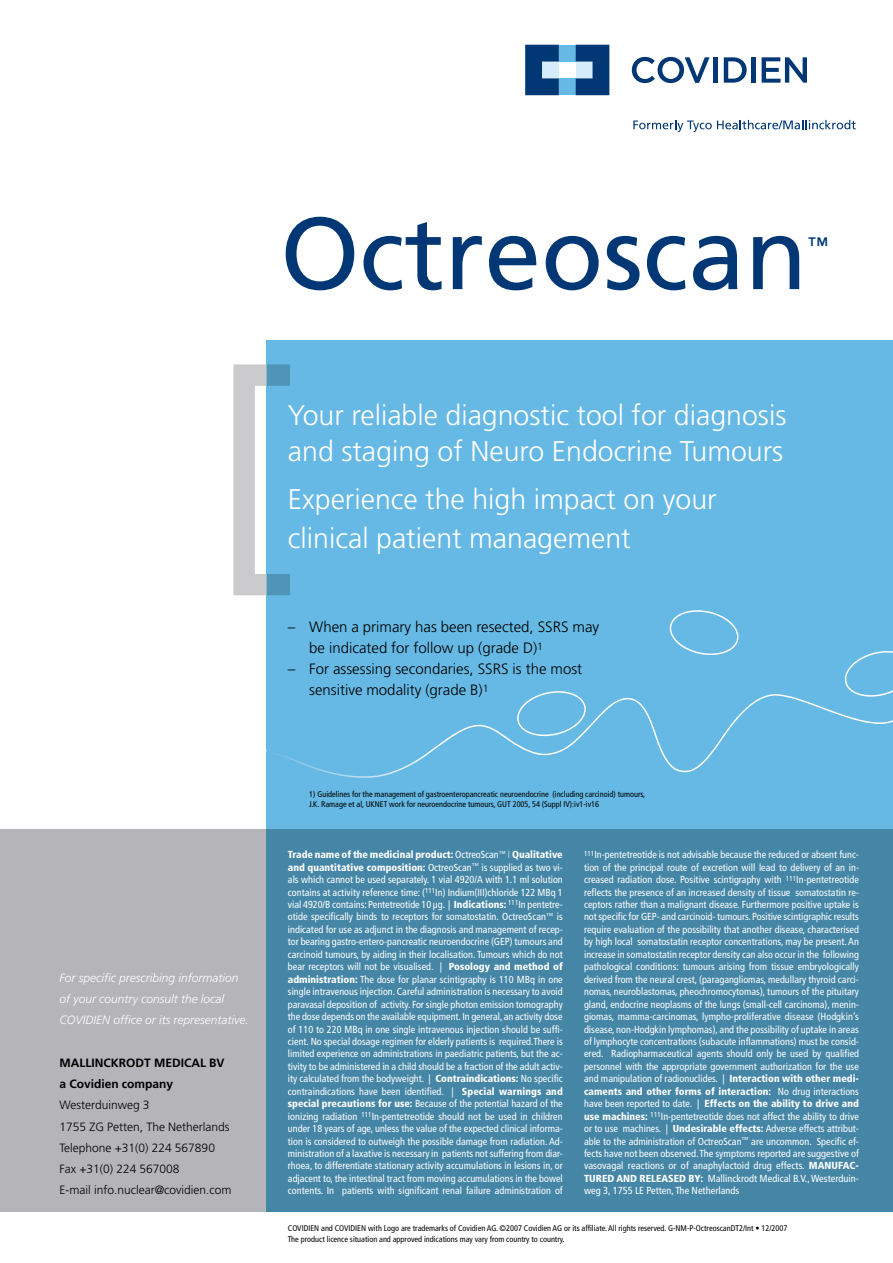
<style>
.page{position:relative;width:893px;height:1263px;background:#fff}
.page>*{position:absolute;margin:0;border:0;box-sizing:border-box;transform-origin:0 0}
.t1{font:102px "Frutiger LT Std";color:#003774}
.t2{font:300 28.5px/36px "Frutiger LT Std";color:#fff}
.t3{font:21px "Frutiger LT Std";color:#003774}
.t4{font:300 15px/21px "Frutiger LT Std";color:#000}
.t5{font:300 12px/21.3px "Frutiger LT Std";color:#000}
.t6{font:italic 300 12px/21.3px "Frutiger LT Std";color:#fff}
.t7{font:700 12px/21.3px "Frutiger LT Std";color:#000}
.t8{font:condensed 10.2px/12.5px "Frutiger LT Std";color:#fff;text-align:justify}
.t9{font:condensed 8.25px/10.5px "Frutiger LT Std";color:#000}
.s1{font-weight:900}
</style>
<div class="page">
<div style="left:267px;top:340px;width:626px;height:872px;background:#65b9e4"></div>
<svg style="left:632px;top:57px;width:78px;height:26px"></svg>
<div style="left:713px;top:57px;width:5px;height:26px;background:#003774"></div>
<svg style="left:724px;top:57px;width:23px;height:26px"></svg>
<div style="left:751px;top:57px;width:5px;height:26px;background:#003774"></div>
<svg style="left:762px;top:57px;width:45px;height:26px"></svg>
<div style="left:559px;top:45px;width:17px;height:17px;background:#65b9e4"></div>
<div style="left:559px;top:78px;width:17px;height:17px;background:#65b9e4"></div>
<svg style="left:525px;top:45px;width:34px;height:50px;background:#25578b"></svg>
<svg style="left:576px;top:45px;width:33px;height:50px;background:#24558a"></svg>
<svg style="left:633px;top:120px;width:223px;height:12px"></svg>
<div style="left:0;top:829px;width:267px;height:383px;background:#b5b5b9"></div>
<div style="left:267px;top:829px;width:626px;height:383px;background:#4586a6"></div>
<svg style="left:233px;top:364px;width:57px;height:231px"></svg>
<svg style="left:275px;top:610px;width:618px;height:168px"></svg>
<h1 class="t1" style="left:280px;top:194px;width:529px">Octreoscan</h1>
<h3 class="t3" style="left:807px;top:232px;width:22px">™</h3>
<p class="t6" style="left:60px;top:967px;width:191px">For specific prescribing information of your country consult the local<br>COVIDIEN office or its representative.</p>
<p class="t7" style="left:60px;top:1052px;width:167px">MALLINCKRODT MEDICAL BV a Covidien company</p>
<p class="t5" style="left:60px;top:1095px;width:174px">Westerduinweg 3<br>1755 ZG Petten, The Netherlands<br>Telephone +31(0) 224 567890<br>Fax +31(0) 224 567008<br>E-mail info.nuclear@covidien.com</p>
<h2 class="t2" style="left:288px;top:398px;width:500px">Your reliable diagnostic tool for diagnosis and staging of Neuro Endocrine Tumours</h2>
<h2 class="t2" style="left:288px;top:480px;width:430px;line-height:39px">Experience the high impact on your clinical patient management</h2>
<h3 class="t4" style="left:309px;top:617px;width:291px;text-indent:-21px">– When a primary has been resected, SSRS may be indicated for follow up (grade D)<sup>1</sup></h3>
<h3 class="t4" style="left:309px;top:659px;width:274px;text-indent:-21px">– For assessing secondaries, SSRS is the most sensitive modality (grade B)<sup>1</sup></h3>
<p class="t9" style="left:309px;top:789px;width:337px">1) Guidelines for the management of gastroenteropancreatic neuroendocrine (including carcinoid) tumours,<br>J.K. Ramage et al, UKNET work for neuroendocrine tumours, GUT 2005, 54 (Suppl IV):iv1-iv16</p>
<p class="t8" style="left:288px;top:848px;width:276px"><span class="s1">Trade name of the medicinal product:</span> OctreoScan<sup>™</sup> <sup>|</sup> <span class="s1">Qualitative and quantitative composition:</span> Octreo Scan<sup>™</sup> is supplied as two vi&shy;als which cannot be used separately. 1 vial 4920/A with 1.1 ml solution contains at activity reference time: (<sup>111</sup>In) Indium(III)chloride 122 MBq 1 vial 4920/B contains: Pentetreotide 10 µg. | <span class="s1">Indications:</span> <sup>111</sup>In pentetre&shy;otide specifically binds to receptors for somatostatin. OctreoScan<sup>™</sup> is indicated for use as adjunct in the diagnosis and management of recep&shy;tor bearing gastro-entero-pancreatic neuroendocrine (GEP) tumours and carcinoid tumours, by aiding in their localisation. Tumours which do not bear receptors will not be visualised. | <span class="s1">Posology and method of administration:</span> The dose for planar scintigraphy is 110 MBq in one single intravenous injection. Careful administration is necessary to avoid paravasal deposition of activity. For single photon emission tomography the dose depends on the available equipment. In general, an activity dose of 110 to 220 MBq in one single intravenous injection should be suffi&shy;cient. No special dosage regimen for elderly patients is required.There is limited experience on administrations in pae diatric patients, but the ac&shy;tivity to be administered in a child should be a fraction of the adult activ&shy;ity calculated from the bodyweight. | <span class="s1">Contraindications:</span> No specific contra indications have been identified. | <span class="s1">Special warnings and special precautions for use:</span> Because of the potential hazard of the ionizing radiation <sup>111</sup>In-pentetreotide should not be used in children under 18 years of age, unless the value of the expected clinical informa&shy;tion is considered to outweigh the possible damage from radiation. Ad&shy;ministration of a laxative is necessary in patients not suffering from diar&shy;rhoea, to differentiate stationary activity accumulations in lesions in, or adjacent to, the intestinal tract from moving accumulations in the bowel contents. In patients with significant renal failure administration of</p>
<p class="t8" style="left:584px;top:848px;width:277px"><sup>111</sup>In-pente treotide is not advisable because the reduced or absent func&shy;tion of the principal route of excretion will lead to delivery of an in&shy;creased radiation dose. Positive scintigraphy with <sup>111</sup>In-pentetreotide reflects the presence of an increased density of tissue somatostatin re&shy;ceptors rather than a malignant disease. Furthermore positive uptake is not specific for GEP- and carcinoid- tumours. Positive scintigraphic results require evaluation of the possibility that another disease, characterised by high local somatostatin receptor concentrations, may be present. An increase in somatostatin receptor density can also occur in the following pathological conditions: tumours arising from tissue embryologically derived from the neural crest, (paragangliomas, medullary thyroid carci&shy;nomas, neuroblastomas, pheochromo cytomas), tumours of the pituitary gland, endocrine neoplasms of the lungs (small-cell carcinoma), menin&shy;giomas, mamma-carcinomas, lympho-proliferative disease (Hodgkin’s disease, non-Hodgkin lymphomas), and the possibility of uptake in areas of lymphocyte concentrations (subacute inflammations) must be consid&shy;ered. Radiopharmaceutical agents should only be used by qualified personnel with the appropriate government authorization for the use and manipulation of radionuclides. | <span class="s1">Interaction with other medi&shy;caments and other forms of interaction:</span> No drug interactions have been reported to date. | <span class="s1">Effects on the ability to drive and use machines:</span> <sup>111</sup>In-pentetreotide does not affect the ability to drive or to use machines. | <span class="s1">Undesirable effects:</span> Adverse effects attribut&shy;able to the administration of OctreoScan<sup>™</sup> are uncommon. Specific ef&shy;fects have not been observed. The symptoms reported are suggestive of vasovagal reactions or of anaphylactoid drug effects. <span class="s1">MANUFAC-TURED AND RELEASED BY:</span> Mallinckrodt Medical B.V., Westerduin&shy;weg 3, 1755 LE Petten, The Netherlands</p>
<p class="t9" style="left:288px;top:1222px;width:501px;line-height:11.4px">COVIDIEN and COVIDIEN with Logo are trademarks of Covidien AG. ©2007 Covidien AG or its affiliate. All rights reserved. G-NM-P-OctreoscanDT2/Int • 12/2007<br>The product licence situation and approved indications may vary from country to country.</p>
</div>
